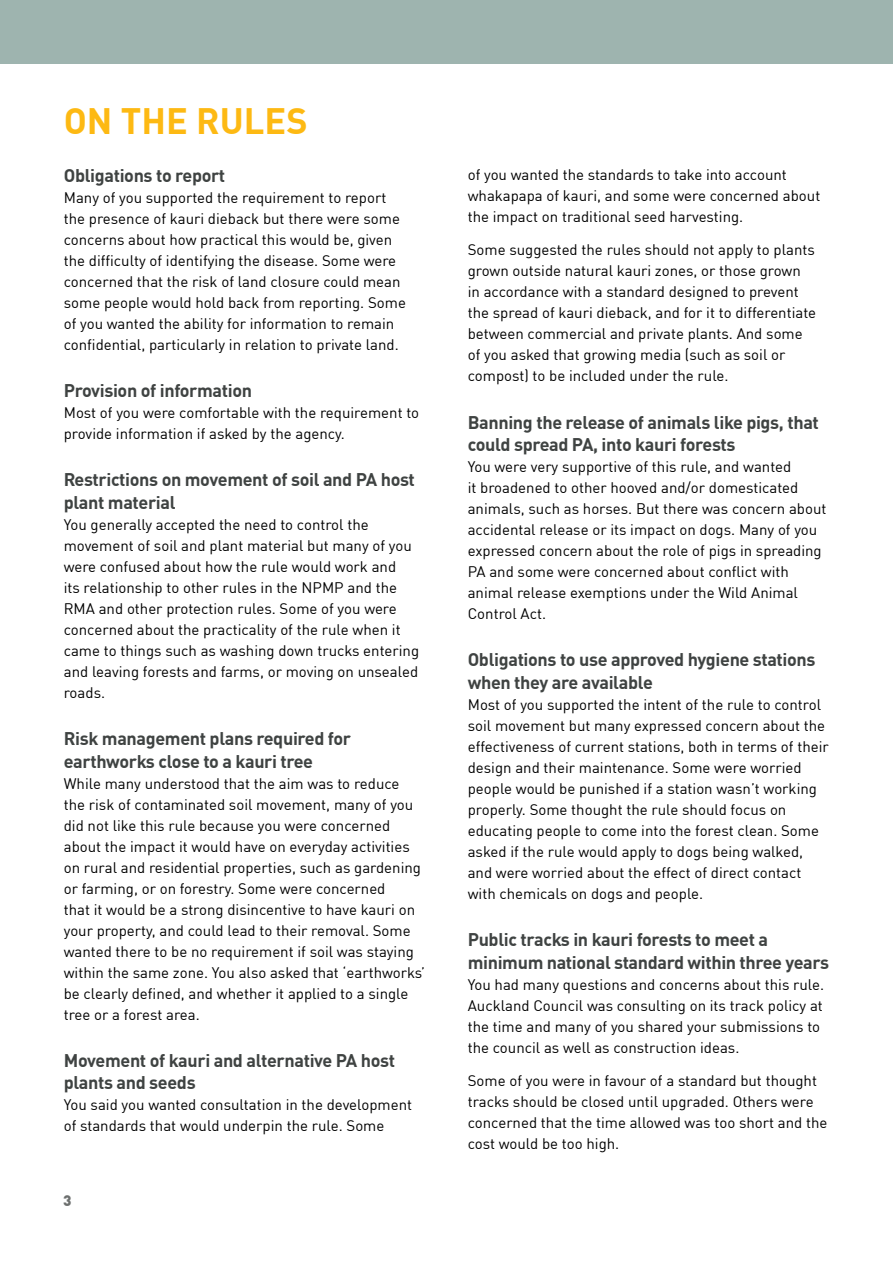
<style>
.page{position:relative;width:893px;height:1263px;background:#fff}
.page>*{position:absolute;margin:0;border:0;box-sizing:border-box;transform-origin:0 0}
.t1{font:700 36px "DIN";color:#fdb913}
.t2{font:700 18px/22.5px "DIN";letter-spacing:-.02em;color:#3f4342}
.t3{font:15px/21px "DIN";color:#000}
.t4{font:900 15px "DIN";color:#6d706f}
</style>
<div class="page">
<div style="left:0;top:0;width:893px;height:64px;background:#9eb4af"></div>
<h1 class="t1" style="left:64px;top:97px;width:245px">ON THE RULES</h1>
<p class="t2" style="left:64px;top:164px;width:163px">Obligations to report</p>
<p class="t3" style="left:64px;top:187px;width:344px">Many of you supported the requirement to report the presence of kauri dieback but there were some concerns about how practical this would be, given the difficulty of identifying the disease. Some were concerned that the risk of land closure could mean some people would hold back from reporting. Some of you wanted the ability for information to remain confidential, particularly in relation to private land.</p>
<p class="t2" style="left:64px;top:379px;width:190px">Provision of information</p>
<p class="t3" style="left:64px;top:402px;width:357px">Most of you were comfortable with the requirement to provide information if asked by the agency.</p>
<p class="t2" style="left:64px;top:468px;width:353px">Restrictions on movement of soil and PA host plant material</p>
<p class="t3" style="left:64px;top:514px;width:357px">You generally accepted the need to control the movement of soil and plant material but many of you were confused about how the rule would work and<br>its relationship to other rules in the NPMP and the RMA and other protection rules. Some of you were concerned about the practicality of the rule when it came to things such as washing down trucks entering and leaving forests and farms, or moving on unsealed roads.</p>
<p class="t2" style="left:64px;top:727px;width:289px">Risk management plans required for earthworks close to a kauri tree</p>
<p class="t3" style="left:64px;top:772px;width:363px">While many understood that the aim was to reduce<br>the risk of contaminated soil movement, many of you did not like this rule because you were concerned about the impact it would have on everyday activities on rural and residential properties, such as gardening or farming, or on forestry. Some were concerned<br>that it would be a strong disincentive to have kauri on your property, and could lead to their removal. Some wanted there to be no requirement if soil was staying within the same zone. You also asked that ‘earthworks’ be clearly defined, and whether it applied to a single tree or a forest area.</p>
<p class="t2" style="left:64px;top:1049px;width:333px">Movement of kauri and alternative PA host plants and seeds</p>
<p class="t3" style="left:64px;top:1094px;width:350px">You said you wanted consultation in the development of standards that would underpin the rule. Some</p>
<p class="t4" style="left:63px;top:1191px;width:10px">3</p>
<p class="t3" style="left:468px;top:164px;width:354px">of you wanted the standards to take into account whakapapa of kauri, and some were concerned about the impact on traditional seed harvesting.</p>
<p class="t3" style="left:468px;top:239px;width:350px">Some suggested the rules should not apply to plants grown outside natural kauri zones, or those grown in accordance with a standard designed to prevent the spread of kauri dieback, and for it to differentiate between commercial and private plants. And some of you asked that growing media (such as soil or compost) to be included under the rule.</p>
<p class="t2" style="left:468px;top:410px;width:353px">Banning the release of animals like pigs, that could spread PA, into kauri forests</p>
<p class="t3" style="left:468px;top:456px;width:360px">You were very supportive of this rule, and wanted<br>it broadened to other hooved and/or domesticated animals, such as horses. But there was concern about accidental release or its impact on dogs. Many of you expressed concern about the role of pigs in spreading PA and some were concerned about conflict with animal release exemptions under the Wild Animal Control Act.</p>
<p class="t2" style="left:468px;top:648px;width:349px">Obligations to use approved hygiene stations when they are available</p>
<p class="t3" style="left:468px;top:694px;width:363px">Most of you supported the intent of the rule to control soil movement but many expressed concern about the effectiveness of current stations, both in terms of their design and their maintenance. Some were worried people would be punished if a station wasn’t working properly. Some thought the rule should focus on educating people to come into the forest clean. Some asked if the rule would apply to dogs being walked, and were worried about the effect of direct contact with chemicals on dogs and people.</p>
<p class="t2" style="left:468px;top:928px;width:363px">Public tracks in kauri forests to meet a minimum national standard within three years</p>
<p class="t3" style="left:468px;top:973px;width:358px">You had many questions and concerns about this rule.<br>Auckland Council was consulting on its track policy at the time and many of you shared your submissions to the council as well as construction ideas.</p>
<p class="t3" style="left:468px;top:1069px;width:361px">Some of you were in favour of a standard but thought tracks should be closed until upgraded. Others were concerned that the time allowed was too short and the cost would be too high.</p>
</div>
